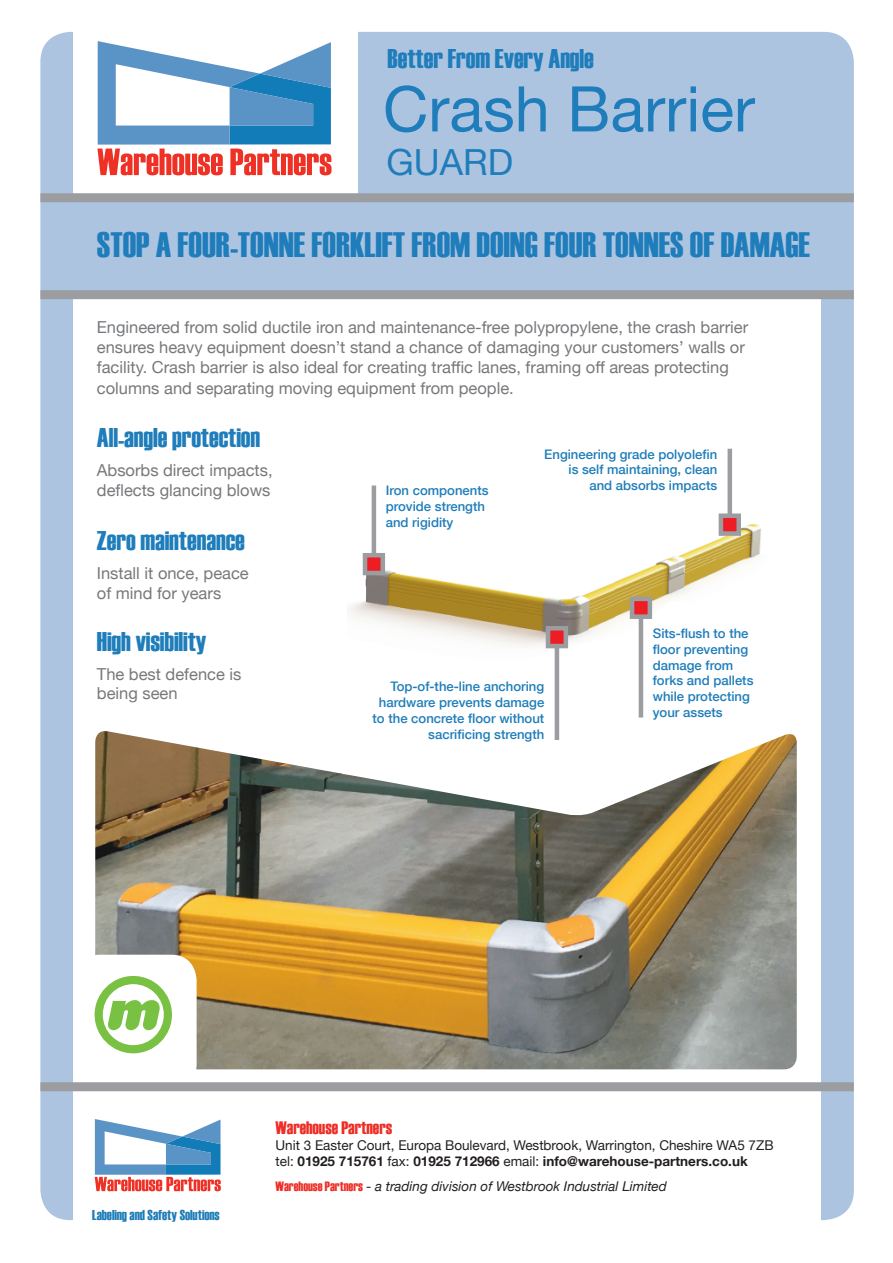
<style>
.page{position:relative;width:893px;height:1263px;background:#fff}
.page>*{position:absolute;margin:0;border:0;box-sizing:border-box;transform-origin:0 0}
.t1{font:63px "Helvetica Neue";color:#1e7dba}
.t2{font:36px "Helvetica Neue";color:#1e7dba}
.t3{font:35.25px "Haettenschweiler";color:#1e7dba}
.t4{font:27px "Haettenschweiler";color:#1e7dba}
.t5{font:18px "Haettenschweiler";color:#ee2d26}
.t6{font:16.5px/20.2px "Helvetica Neue";color:#76787b}
.t7{font:14.25px "Haettenschweiler";color:#1d7cb7}
.t8{font:13.5px "Helvetica Neue";color:#231f20}
.t9{font:700 13.5px "Helvetica Neue";color:#231f20}
.t10{font:italic 13.5px "Helvetica Neue";color:#231f20}
.t11{font:500 13.2px/15.8px "Helvetica Neue";color:#1e7dba;text-align:right}
.s1{font-weight:400}
.s2{font-family:"Haettenschweiler";font-style:normal;color:#ee2d26}
.s3{font-style:normal}
</style>
<div class="page">
<div style="left:40px;top:32px;width:814px;height:1188px;background:#adc4e0;border-radius:30px"></div>
<div style="left:73px;top:0;width:285px;height:197px;background:#fff"></div>
<svg style="left:97px;top:41px;width:234px;height:134px"></svg>
<div style="left:73px;top:298px;width:748px;height:965px;background:#fff"></div>
<div style="left:40px;top:193px;width:814px;height:9px;background:#9b9da1"></div>
<div style="left:40px;top:290px;width:814px;height:9px;background:#9b9da1"></div>
<img style="left:95px;top:730px;width:702px;height:339px">
<div style="left:73px;top:955px;width:124px;height:135px;background:#fff;border-radius:26px"></div>
<div style="left:40px;top:1082px;width:814px;height:9px;background:#9b9da1"></div>
<svg style="left:95px;top:976px;width:77px;height:77px"></svg>
<img style="left:350px;top:509px;width:411px;height:152px">
<hr style="left:728px;top:449px;width:4px;height:75px;background:#9b9da1">
<hr style="left:372px;top:485px;width:4px;height:76px;background:#9b9da1">
<hr style="left:555px;top:642px;width:4px;height:98px;background:#9b9da1">
<hr style="left:639px;top:614px;width:4px;height:103px;background:#9b9da1">
<div style="left:363px;top:553px;width:22px;height:22px;background:#ee1d23;border:4px solid #9b9da1"></div>
<div style="left:546px;top:626px;width:22px;height:22px;background:#ee1d23;border:4px solid #9b9da1"></div>
<div style="left:630px;top:597px;width:22px;height:22px;background:#ee1d23;border:4px solid #9b9da1"></div>
<div style="left:719px;top:513px;width:22px;height:23px;background:#ee1d23;border:4px solid #9b9da1"></div>
<svg style="left:95px;top:1119px;width:126px;height:72px"></svg>
<p class="t4" style="left:388px;top:43px;width:208px">Better From Every Angle</p>
<p class="t1" style="left:383px;top:55px;width:374px">Crash Barrier</p>
<p class="t2" style="left:387px;top:131px;width:128px">GUARD</p>
<p class="t3" style="left:97px;top:224px;width:714px">STOP A FOUR-TONNE FORKLIFT FROM DOING FOUR TONNES OF DAMAGE</p>
<p class="t6" style="left:97px;top:316px;width:653px">Engineered from solid ductile iron and maintenance-free polypropylene, the crash barrier ensures heavy equipment doesn’t stand a chance of damaging your customers’ walls or facility. Crash barrier is also ideal for creating traffic lanes, framing off areas protecting columns and separating moving equipment from people.</p>
<p class="t4" style="left:97px;top:423px;width:165px">All-angle protection</p>
<p class="t6" style="left:97px;top:459px;width:177px;line-height:19.8px">Absorbs direct impacts, deflects glancing blows</p>
<p class="t4" style="left:97px;top:525px;width:150px">Zero maintenance</p>
<p class="t6" style="left:97px;top:562px;width:153px;line-height:19.8px">Install it once, peace of mind for years</p>
<p class="t4" style="left:97px;top:626px;width:111px">High visibility</p>
<p class="t6" style="left:97px;top:663px;width:146px;line-height:19.8px">The best defence is being seen</p>
<p class="t11" style="left:544px;top:445px;width:175px">Engineering grade polyolefin is self maintaining, clean and absorbs impacts</p>
<p class="t11" style="left:386px;top:482px;width:104px;text-align:left">Iron components provide strength and rigidity</p>
<p class="t11" style="left:653px;top:625px;width:97px;text-align:left">Sits-flush to the floor preventing</p>
<p class="t11" style="left:653px;top:656px;width:82px">damage from</p>
<p class="t11" style="left:653px;top:672px;width:102px">forks and pallets</p>
<p class="t11" style="left:653px;top:688px;width:99px">while protecting</p>
<p class="t11" style="left:653px;top:704px;width:71px">your assets</p>
<p class="t11" style="left:373px;top:678px;width:173px">Top-of-the-line anchoring hardware prevents damage to the concrete floor without sacrificing strength</p>
<p class="t7" style="left:92px;top:1206px;width:129px">Labeling and Safety Solutions</p>
<p class="t5" style="left:276px;top:1117px;width:118px">Warehouse Partners</p>
<p class="t8" style="left:276px;top:1133px;width:499px">Unit 3 Easter Court, Europa Boulevard, Westbrook, Warrington, Cheshire WA5 7ZB</p>
<p class="t9" style="left:276px;top:1149px;width:474px"><span class="s1">tel:</span> 01925 715761 <span class="s1">fax:</span> 01925 712966 <span class="s1">email:</span> info@warehouse-partners.co.uk</p>
<p class="t10" style="left:276px;top:1175px;width:393px"><span class="s2">Warehouse Partners</span> <span class="s3">-</span> a trading division of Westbrook Industrial Limited</p>
</div>
